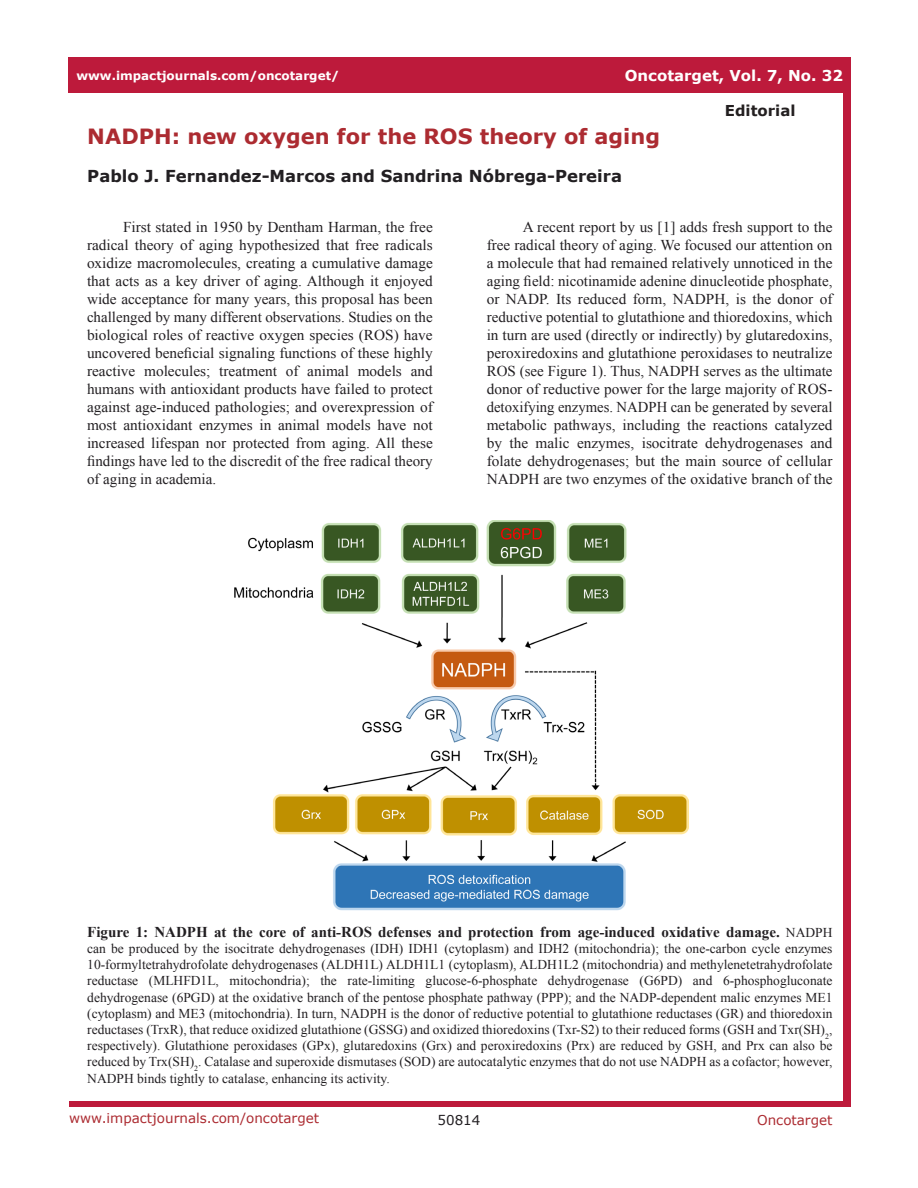
<style>
.page{position:relative;width:918px;height:1188px;background:#fff}
.page>*{position:absolute;margin:0;border:0;box-sizing:border-box;transform-origin:0 0}
.t1{font:700 21px "Verdana";color:#ac2b31}
.Authors{font:700 16.5px "Verdana";color:#221f22}
.BodyTextEditorial{font:15px/18px "Times New Roman";color:#221f22;text-align:justify}
.FigureText{font:700 15px "Times New Roman";color:#221f22}
.t2{font:700 15px "Verdana";color:#fff}
.t3{font:700 15px "Verdana";color:#231f20}
.FigureText-2{font:13.5px/16.2px "Times New Roman";color:#221f22;text-align:justify}
.t4{font:13.5px "Verdana";color:#ac2b31}
.t5{font:13.5px "Verdana";color:#221f22}
.t6{font:700 12px "Verdana";color:#fff}
.s1{font-weight:400;font-size:13.5px}
</style>
<div class="page">
<div style="left:69px;top:57px;width:781px;height:36px;background:#bd1a3b"></div>
<img style="left:234px;top:520px;width:455px;height:391px">
<p class="t6" style="left:76px;top:67px;width:264px">www.impactjournals.com/oncotarget/</p>
<p class="t2" style="left:625px;top:65px;width:220px">Oncotarget, Vol. 7, No. 32</p>
<p class="t3" style="left:725px;top:100px;width:72px">Editorial</p>
<p class="t1" style="left:87px;top:122px;width:574px">NADPH: new oxygen for the ROS theory of aging</p>
<p class="Authors" style="left:87px;top:164px;width:536px">Pablo J. Fernandez-Marcos and Sandrina Nóbrega-Pereira</p>
<p class="BodyTextEditorial" style="left:87px;top:218px;width:347px;text-indent:36px">First stated in 1950 by Dentham Harman, the free radical theory of aging hypothesized that free radicals oxidize macromolecules, creating a cumulative damage that acts as a key driver of aging. Although it enjoyed wide acceptance for many years, this proposal has been challenged by many different observations. Studies on the biological roles of reactive oxygen species (ROS) have uncovered beneficial signaling functions of these highly reactive molecules; treatment of animal models and humans with antioxidant products have failed to protect against age-induced pathologies; and overexpression of most antioxidant enzymes in animal models have not increased lifespan nor protected from aging. All these findings have led to the discredit of the free radical theory of aging in academia.</p>
<p class="BodyTextEditorial" style="left:487px;top:218px;width:347px;text-indent:36px">A recent report by us [1] adds fresh support to the free radical theory of aging. We focused our attention on a molecule that had remained relatively unnoticed in the aging field: nicotinamide adenine dinucleotide phosphate, or NADP. Its reduced form, NADPH, is the donor of reductive potential to glutathione and thioredoxins, which in turn are used (directly or indirectly) by glutaredoxins, peroxiredoxins and glutathione peroxidases to neutralize ROS (see Figure 1). Thus, NADPH serves as the ultimate donor of reductive power for the large majority of ROS&shy;detoxifying enzymes. NADPH can be generated by several metabolic pathways, including the reactions catalyzed by the malic enzymes, isocitrate dehydrogenases and folate dehydrogenases; but the main source of cellular NADPH are two enzymes of the oxidative branch of the</p>
<p class="FigureText" style="left:87px;top:922px;width:747px">Figure 1: NADPH at the core of anti-ROS defenses and protection from age-induced oxidative damage. <span class="s1">NADPH</span></p>
<p class="FigureText-2" style="left:87px;top:940px;width:747px">can be produced by the isocitrate dehydrogenases (IDH) IDH1 (cytoplasm) and IDH2 (mitochondria); the one-carbon cycle enzymes 10-formyltetrahydrofolate dehydrogenases (ALDH1L) ALDH1L1 (cytoplasm), ALDH1L2 (mitochondria) and methylenetetrahydrofolate reductase (MLHFD1L, mitochondria); the rate-limiting glucose-6-phosphate dehydrogenase (G6PD) and 6-phosphogluconate dehydrogenase (6PGD) at the oxidative branch of the pentose phosphate pathway (PPP); and the NADP-dependent malic enzymes ME1 (cytoplasm) and ME3 (mitochondria). In turn, NADPH is the donor of reductive potential to glutathione reductases (GR) and thioredoxin reductases (TrxR), that reduce oxidized glutathione (GSSG) and oxidized thioredoxins (Txr-S2) to their reduced forms (GSH and Txr(SH)<sub>2</sub>, respectively). Glutathione peroxidases (GPx), glutaredoxins (Grx) and peroxiredoxins (Prx) are reduced by GSH, and Prx can also be reduced by Trx(SH)<sub>2</sub>. Catalase and superoxide dismutases (SOD) are autocatalytic enzymes that do not use NADPH as a cofactor; however, NADPH binds tightly to catalase, enhancing its activity.</p>
<p class="t4" style="left:69px;top:1109px;width:252px">www.impactjournals.com/oncotarget</p>
<p class="t5" style="left:438px;top:1111px;width:44px">50814</p>
<p class="t4" style="left:757px;top:1111px;width:77px">Oncotarget</p>
</div>
